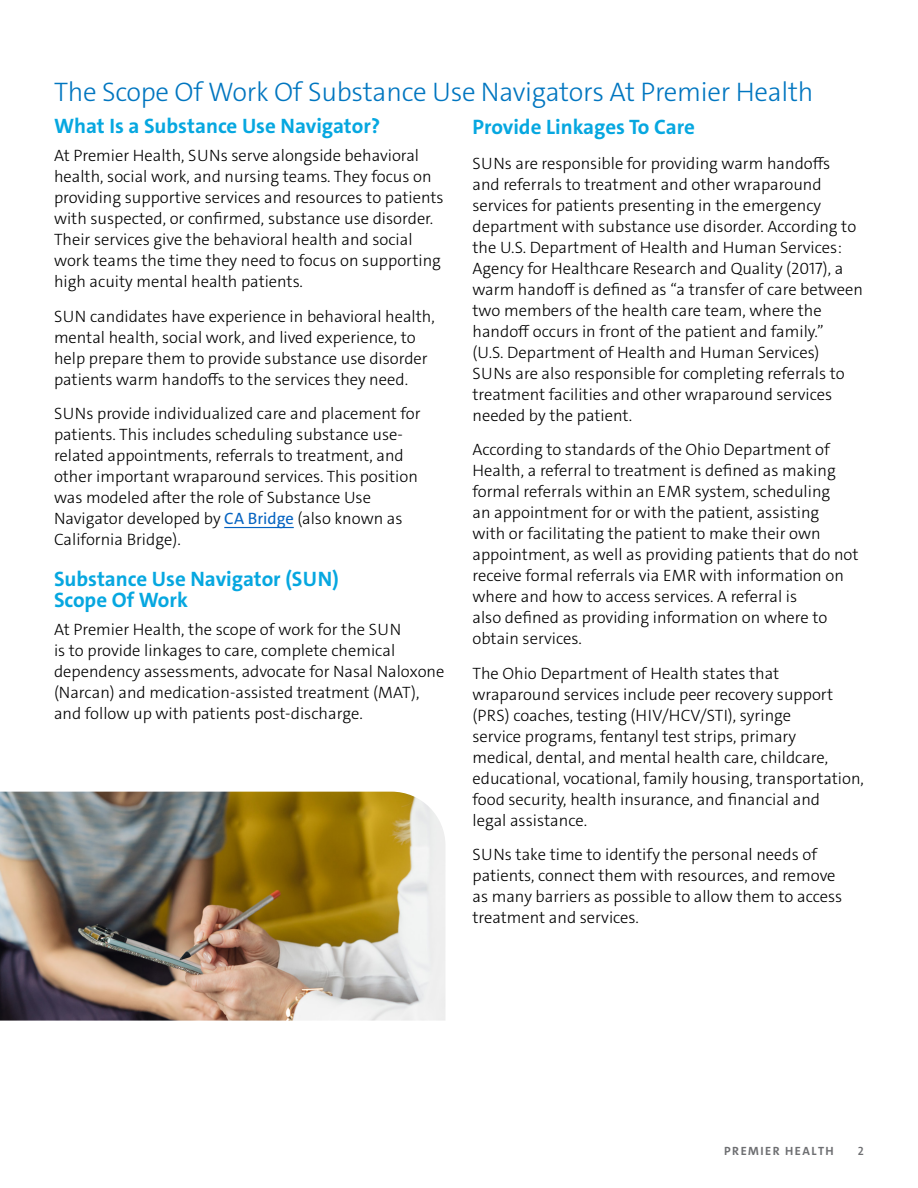
<style>
.page{position:relative;width:918px;height:1188px;background:#fff}
.page>*{position:absolute;margin:0;border:0;box-sizing:border-box;transform-origin:0 0}
.t1{font:300 27px "The Sans";letter-spacing:-.01em;color:#0076c0}
.t2{font:700 21px/21px "The Sans";color:#06a7e0}
.t3{font:300 16.5px/21px "The Sans";color:#000}
.t4{font:700 12px "The Sans";letter-spacing:.125em;color:#6d6e71}
.t5{font:600 12px "The Sans";color:#6d6e71}
.s1{font-weight:400;color:#0563c1}
</style>
<div class="page">
<img style="left:0;top:792px;width:445px;height:229px">
<hr style="left:224px;top:527px;width:70px;height:1px;background:#0563c1">
<h1 class="t1" style="left:54px;top:75px;width:761px">The Scope Of Work Of Substance Use Navigators At Premier Health</h1>
<p class="t2" style="left:54px;top:116px;width:328px">What Is a Substance Use Navigator?</p>
<p class="t3" style="left:54px;top:145px;width:391px">At Premier Health, SUNs serve alongside behavioral health, social work, and nursing teams. They focus on providing supportive services and resources to patients with suspected, or confirmed, substance use disorder.<br>Their services give the behavioral health and social work teams the time they need to focus on supporting high acuity mental health patients.</p>
<p class="t3" style="left:54px;top:306px;width:382px">SUN candidates have experience in behavioral health, mental health, social work, and lived experience, to help prepare them to provide substance use disorder patients warm handoffs to the services they need.</p>
<p class="t3" style="left:54px;top:403px;width:368px">SUNs provide individualized care and placement for patients. This includes scheduling substance use&shy;related appointments, referrals to treatment, and other important wraparound services. This position was modeled after the role of Substance Use Navigator developed by <span class="s1">CA Bridge</span> (also known as California Bridge).</p>
<p class="t2" style="left:54px;top:569px;width:286px">Substance Use Navigator (SUN)<br>Scope Of Work</p>
<p class="t3" style="left:54px;top:619px;width:392px">At Premier Health, the scope of work for the SUN<br>is to provide linkages to care, complete chemical dependency assessments, advocate for Nasal Naloxone (Narcan) and medication-assisted treatment (MAT), and follow up with patients post-discharge.</p>
<p class="t2" style="left:472px;top:117px;width:224px">Provide Linkages To Care</p>
<p class="t3" style="left:472px;top:153px;width:392px">SUNs are responsible for providing warm handoffs<br>and referrals to treatment and other wraparound services for patients presenting in the emergency department with substance use disorder. According to the U.S. Department of Health and Human Services:<br>Agency for Healthcare Research and Quality (2017), a warm handoff is defined as “a transfer of care between two members of the health care team, where the handoff occurs in front of the patient and family.”<br>(U.S. Department of Health and Human Services)<br>SUNs are also responsible for completing referrals to treatment facilities and other wraparound services needed by the patient.</p>
<p class="t3" style="left:472px;top:439px;width:388px">According to standards of the Ohio Department of Health, a referral to treatment is defined as making formal referrals within an EMR system, scheduling<br>an appointment for or with the patient, assisting<br>with or facilitating the patient to make their own appointment, as well as providing patients that do not receive formal referrals via EMR with information on where and how to access services. A referral is<br>also defined as providing information on where to obtain services.</p>
<p class="t3" style="left:472px;top:663px;width:393px">The Ohio Department of Health states that wraparound services include peer recovery support (PRS) coaches, testing (HIV/HCV/STI), syringe<br>service programs, fentanyl test strips, primary<br>medical, dental, and mental health care, childcare, educational, vocational, family housing, transportation, food security, health insurance, and financial and<br>legal assistance.</p>
<p class="t3" style="left:472px;top:845px;width:371px">SUNs take time to identify the personal needs of patients, connect them with resources, and remove as many barriers as possible to allow them to access treatment and services.</p>
<p class="t4" style="left:724px;top:1143px;width:111px">PREMIER HEALTH</p>
<p class="t5" style="left:858px;top:1143px;width:8px">2</p>
</div>
